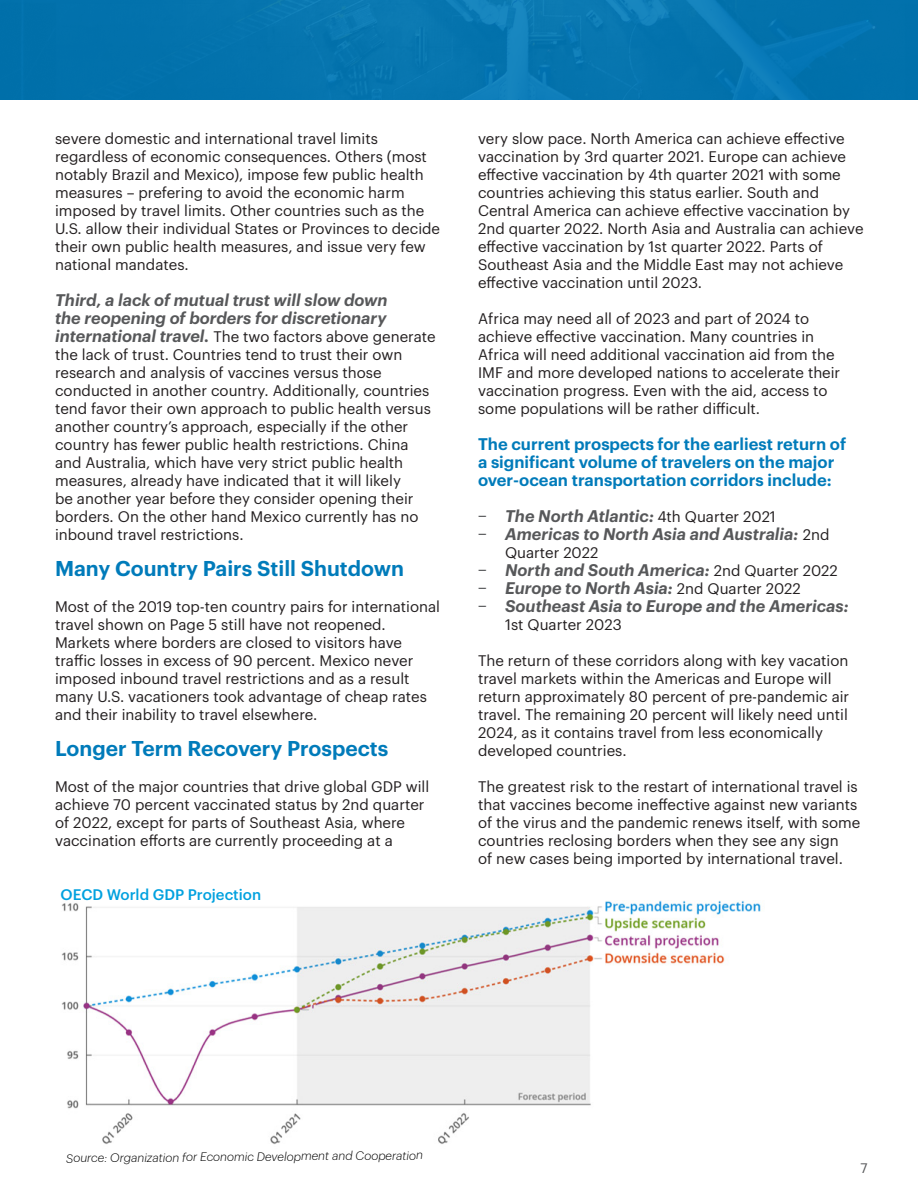
<style>
.page{position:relative;width:918px;height:1188px;background:#fff}
.page>*{position:absolute;margin:0;border:0;box-sizing:border-box;transform-origin:0 0}
.Body_Type{font:600 21px "Graphik";color:#007bba}
.Body_Type-2{font:italic 600 16.5px/18px "Graphik";color:#57585a}
.Body_Type-3{font:600 16.5px/18px "Graphik";color:#007bba}
.Body_Type-4{font:15px/18px "Graphik";color:#231f20}
.List_Item_Bulleted{font:500 15px "Graphik";color:#00a1df}
.Template_Page_Number{font:13.5px "Graphik";color:#57585a}
.List_Item_Bulleted-2{font:italic 300 12px "Graphik";letter-spacing:-.01em;color:#000}
.s1{font-weight:600;font-style:italic;font-size:16.5px;color:#57585a}
.s2{font-weight:400;font-style:normal}
.s3{font-weight:400;font-style:normal;font-size:15px;color:#231f20}
</style>
<div class="page">
<svg style="left:0;top:0;width:918px;height:100px;background:#0574ae"></svg>
<img style="left:61px;top:901px;width:700px;height:243px">
<p class="Body_Type-4" style="left:55px;top:128px;width:387px">severe domestic and international travel limits regardless of economic consequences. Others (most notably Brazil and Mexico), impose few public health measures – prefering to avoid the economic harm imposed by travel limits. Other countries such as the U.S. allow their individual States or Provinces to decide their own public health measures, and issue very few national mandates.</p>
<p class="Body_Type-2" style="left:55px;top:290px;width:334px">Third, a lack of mutual trust will slow down the reopening of borders for discretionary</p>
<p class="Body_Type-4" style="left:55px;top:326px;width:382px"><span class="s1">international travel.</span> The two factors above generate the lack of trust. Countries tend to trust their own research and analysis of vaccines versus those conducted in another country. Additionally, countries tend favor their own approach to public health versus another country’s approach, especially if the other country has fewer public health restrictions. China and Australia, which have very strict public health measures, already have indicated that it will likely<br>be another year before they consider opening their borders. On the other hand Mexico currently has no inbound travel restrictions.</p>
<p class="Body_Type" style="left:55px;top:552px;width:351px">Many Country Pairs Still Shutdown</p>
<p class="Body_Type-4" style="left:55px;top:596px;width:387px">Most of the 2019 top-ten country pairs for international travel shown on Page 5 still have not reopened.<br>Markets where borders are closed to visitors have traffic losses in excess of 90 percent. Mexico never imposed inbound travel restrictions and as a result many U.S. vacationers took advantage of cheap rates and their inability to travel elsewhere.</p>
<p class="Body_Type" style="left:55px;top:732px;width:335px">Longer Term Recovery Prospects</p>
<p class="Body_Type-4" style="left:55px;top:776px;width:376px">Most of the major countries that drive global GDP will achieve 70 percent vaccinated status by 2nd quarter of 2022, except for parts of Southeast Asia, where vaccination efforts are currently proceeding at a</p>
<p class="List_Item_Bulleted" style="left:61px;top:883px;width:202px">OECD World GDP Projection</p>
<p class="Body_Type-4" style="left:478px;top:128px;width:387px">very slow pace. North America can achieve effective vaccination by 3rd quarter 2021. Europe can achieve effective vaccination by 4th quarter 2021 with some countries achieving this status earlier. South and Central America can achieve effective vaccination by 2nd quarter 2022. North Asia and Australia can achieve effective vaccination by 1st quarter 2022. Parts of Southeast Asia and the Middle East may not achieve effective vaccination until 2023.</p>
<p class="Body_Type-4" style="left:478px;top:308px;width:364px">Africa may need all of 2023 and part of 2024 to achieve effective vaccination. Many countries in Africa will need additional vaccination aid from the IMF and more developed nations to accelerate their vaccination progress. Even with the aid, access to some populations will be rather difficult.</p>
<p class="Body_Type-3" style="left:478px;top:434px;width:370px">The current prospects for the earliest return of a significant volume of travelers on the major over-ocean transportation corridors include:</p>
<p class="Body_Type-2" style="left:478px;top:506px;width:299px"><span class="s2">−</span> The North Atlantic: <span class="s3">4th Quarter 2021</span></p>
<p class="Body_Type-2" style="left:478px;top:524px;width:353px"><span class="s2">−</span> Americas to North Asia and Australia: <span class="s3">2nd</span></p>
<p class="Body_Type-4" style="left:505px;top:542px;width:95px">Quarter 2022</p>
<p class="Body_Type-2" style="left:478px;top:560px;width:361px"><span class="s2">−</span> North and South America: <span class="s3">2nd Quarter 2022</span></p>
<p class="Body_Type-2" style="left:478px;top:578px;width:324px"><span class="s2">−</span> Europe to North Asia: <span class="s3">2nd Quarter 2022</span></p>
<p class="Body_Type-2" style="left:478px;top:596px;width:372px"><span class="s2">−</span> Southeast Asia to Europe and the Americas:</p>
<p class="Body_Type-4" style="left:505px;top:614px;width:118px">1st Quarter 2023</p>
<p class="Body_Type-4" style="left:478px;top:650px;width:373px">The return of these corridors along with key vacation travel markets within the Americas and Europe will return approximately 80 percent of pre-pandemic air travel. The remaining 20 percent will likely need until 2024, as it contains travel from less economically developed countries.</p>
<p class="Body_Type-4" style="left:478px;top:776px;width:384px">The greatest risk to the restart of international travel is that vaccines become ineffective against new variants of the virus and the pandemic renews itself, with some countries reclosing borders when they see any sign<br>of new cases being imported by international travel.</p>
<p class="List_Item_Bulleted-2" style="left:66px;top:1148px;width:358px">Source: Organization for Economic Development and Cooperation</p>
<p class="Template_Page_Number" style="left:860px;top:1158px;width:9px">7</p>
</div>
